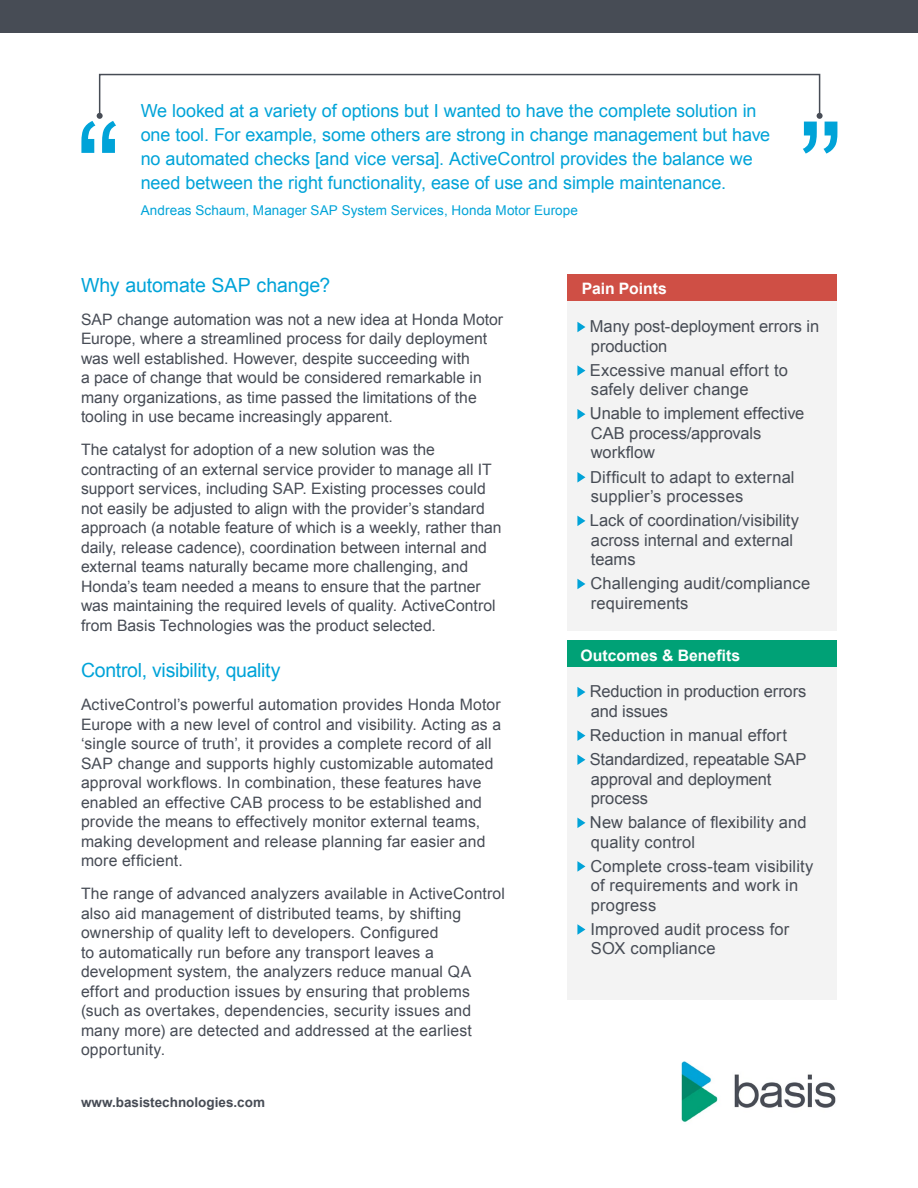
<style>
.page{position:relative;width:918px;height:1188px;background:#fff}
.page>*{position:absolute;margin:0;border:0;box-sizing:border-box;transform-origin:0 0}
.t1{font:136.5px "Arial";color:#00a3d8}
.t2{font:19.5px "Arial";letter-spacing:-.01em;color:#00a3d8}
.t3{font:18px/24px "Arial";letter-spacing:-.005em;color:#00a3d8}
.t4{font:16.5px/19.5px "Arial";letter-spacing:.005em;color:#474c55}
.t5{font:15.75px/19.5px "Arial";letter-spacing:.005em;color:#474c55}
.t6{font:700 15.75px "Arial";color:#fff}
.t7{font:13.5px "Arial";letter-spacing:.01em;color:#00a3d8}
.t8{font:700 13.5px "Arial";color:#474c55}
</style>
<div class="page">
<div style="left:567px;top:274px;width:270px;height:357px;background:#f3f3f3"></div>
<div style="left:567px;top:274px;width:270px;height:27px;background:#cf4f45"></div>
<img style="left:681px;top:1061px;width:155px;height:61px">
<svg style="left:577px;top:322px;width:8px;height:10px"></svg>
<svg style="left:577px;top:365px;width:8px;height:11px"></svg>
<svg style="left:577px;top:409px;width:8px;height:10px"></svg>
<svg style="left:577px;top:472px;width:8px;height:11px"></svg>
<svg style="left:577px;top:516px;width:8px;height:10px"></svg>
<svg style="left:577px;top:579px;width:8px;height:10px"></svg>
<div style="left:0;top:0;width:918px;height:32px;background:#474c55"></div>
<div style="left:99px;top:74px;width:721px;height:43px;border:2px solid #474c55"></div>
<svg style="left:817px;top:113px;width:6px;height:6px"></svg>
<svg style="left:97px;top:113px;width:6px;height:6px"></svg>
<div style="left:567px;top:640px;width:270px;height:360px;background:#f3f3f3"></div>
<div style="left:567px;top:640px;width:270px;height:28px;background:#00a176"></div>
<svg style="left:577px;top:687px;width:8px;height:10px"></svg>
<svg style="left:577px;top:730px;width:8px;height:11px"></svg>
<svg style="left:577px;top:754px;width:8px;height:11px"></svg>
<svg style="left:577px;top:818px;width:8px;height:10px"></svg>
<svg style="left:577px;top:861px;width:8px;height:11px"></svg>
<svg style="left:577px;top:924px;width:8px;height:11px"></svg>
<p class="t3" style="left:141px;top:98px;width:631px">We looked at a variety of options but I wanted to have the complete solution in one tool. For example, some others are strong in change management but have no automated checks [and vice versa]. ActiveControl provides the balance we need between the right functionality, ease of use and simple maintenance.</p>
<p class="t7" style="left:141px;top:201px;width:439px">Andreas Schaum, Manager SAP System Services, Honda Motor Europe</p>
<h1 class="t1" style="left:76px;top:83px;width:47px">“</h1>
<h1 class="t1" style="left:798px;top:83px;width:47px">”</h1>
<p class="t2" style="left:81px;top:272px;width:251px">Why automate SAP change?</p>
<p class="t5" style="left:81px;top:310px;width:424px">SAP change automation was not a new idea at Honda Motor Europe, where a streamlined process for daily deployment was well established. However, despite succeeding with<br>a pace of change that would be considered remarkable in many organizations, as time passed the limitations of the tooling in use became increasingly apparent.</p>
<p class="t5" style="left:81px;top:440px;width:422px">The catalyst for adoption of a new solution was the contracting of an external service provider to manage all IT support services, including SAP. Existing processes could not easily be adjusted to align with the provider’s standard approach (a notable feature of which is a weekly, rather than daily, release cadence), coordination between internal and external teams naturally became more challenging, and Honda’s team needed a means to ensure that the partner was maintaining the required levels of quality. ActiveControl from Basis Technologies was the product selected.</p>
<p class="t2" style="left:81px;top:658px;width:201px">Control, visibility, quality</p>
<p class="t5" style="left:81px;top:695px;width:422px">ActiveControl’s powerful automation provides Honda Motor Europe with a new level of control and visibility. Acting as a ‘single source of truth’, it provides a complete record of all SAP change and supports highly customizable automated approval workflows. In combination, these features have enabled an effective CAB process to be established and provide the means to effectively monitor external teams, making development and release planning far easier and more efficient.</p>
<p class="t5" style="left:81px;top:884px;width:426px">The range of advanced analyzers available in ActiveControl also aid management of distributed teams, by shifting ownership of quality left to developers. Configured<br>to automatically run before any transport leaves a development system, the analyzers reduce manual QA effort and production issues by ensuring that problems (such as overtakes, dependencies, security issues and many more) are detected and addressed at the earliest opportunity.</p>
<p class="t8" style="left:81px;top:1093px;width:186px">www.basistechnologies.com</p>
<p class="t6" style="left:582px;top:278px;width:87px">Pain Points</p>
<p class="t4" style="left:590px;top:317px;width:231px">Many post-deployment errors in production</p>
<p class="t4" style="left:590px;top:361px;width:200px">Excessive manual effort to safely deliver change</p>
<p class="t4" style="left:590px;top:404px;width:216px">Unable to implement effective<br>CAB process/approvals workflow</p>
<p class="t4" style="left:590px;top:467px;width:206px">Difficult to adapt to external supplier’s processes</p>
<p class="t4" style="left:590px;top:511px;width:211px">Lack of coordination/visibility across internal and external teams</p>
<p class="t4" style="left:591px;top:574px;width:221px">Challenging audit/compliance requirements</p>
<p class="t6" style="left:581px;top:645px;width:161px">Outcomes &amp; Benefits</p>
<p class="t4" style="left:590px;top:682px;width:218px">Reduction in production errors and issues</p>
<p class="t4" style="left:590px;top:723px;width:218px;line-height:24.2px">Reduction in manual effort<br>Standardized, repeatable SAP</p>
<p class="t4" style="left:591px;top:769px;width:182px">approval and deployment process</p>
<p class="t4" style="left:590px;top:813px;width:218px">New balance of flexibility and quality control</p>
<p class="t4" style="left:590px;top:856px;width:225px">Complete cross-team visibility of requirements and work in progress</p>
<p class="t4" style="left:590px;top:919px;width:200px">Improved audit process for<br>SOX compliance</p>
</div>
